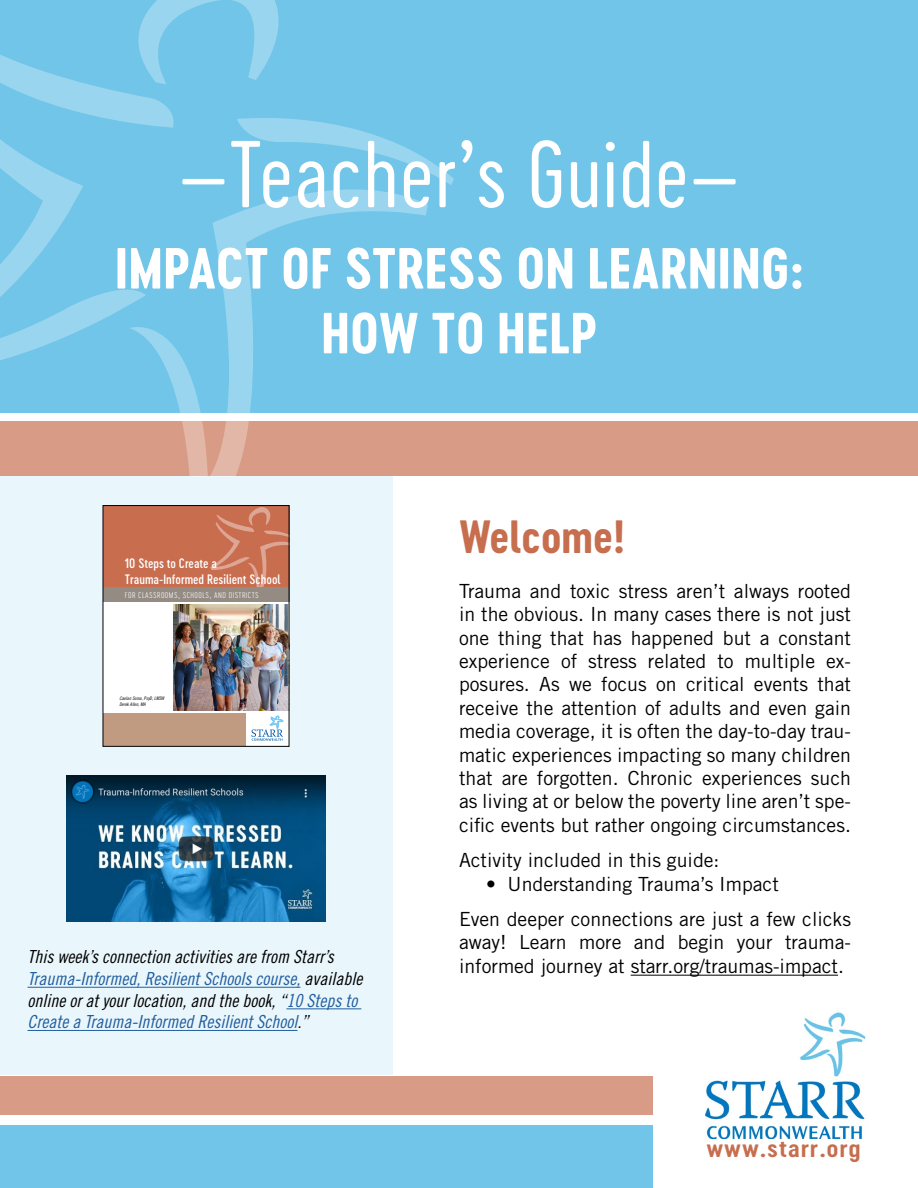
<style>
.page{position:relative;width:918px;height:1188px;background:#fff}
.page>*{position:absolute;margin:0;border:0;box-sizing:border-box;transform-origin:0 0}
.t1{font:88.5px "Cervo Neue Light Neue";color:#fff}
.t2{font:54px/64.8px "Cervo Neue Bold Neue";color:#fff;text-align:center}
.t3{font:43.5px "Cervo Neue Bold Neue";color:#c66e4e}
.t4{font:23.55px "Cervo Neue Semi Bold Neue";letter-spacing:.03em;color:#c66e4e;scale:1.15 1}
.t5{font:19.5px/23.4px "Trade Gothic LT Std";color:#000}
.t6{font:18px/21.6px "Trade Gothic LT Std Cn 18 Obl";color:#000}
.t7{font:12.75px/15.3px "Cervo Neue Medium Neue";color:#fff}
.t8{font:7.65px "Cervo Neue Thin Neue";letter-spacing:.05em;color:#fff;scale:1.11 1}
.t9{font:4.8px/5.8px "Trade Gothic LT Std Cn 18 Obl";color:#000}
.s1{color:#215e9e}
</style>
<div class="page">
<div style="left:0;top:475px;width:392px;height:600px;background:#e9f6fb"></div>
<div style="left:0;top:421px;width:918px;height:55px;background:#d89b85"></div>
<hr style="left:631px;top:975px;width:207px;height:1px;background:#000">
<div style="left:0;top:0;width:918px;height:413px;background:#71c5e8"></div>
<svg style="left:146px;top:189px;width:282px;height:287px"></svg>
<svg style="left:0;top:185px;width:146px;height:175px"></svg>
<svg style="left:0;top:0;width:454px;height:185px"></svg>
<div style="left:103px;top:506px;width:186px;height:240px;background:#fff"></div>
<div style="left:103px;top:506px;width:186px;height:86px;background:#c96d4f"></div>
<svg style="left:210px;top:507px;width:77px;height:81px"></svg>
<div style="left:103px;top:588px;width:186px;height:14px;background:#948b83"></div>
<div style="left:103px;top:713px;width:142px;height:33px;background:#c19a82"></div>
<img style="left:173px;top:604px;width:114px;height:107px">
<svg style="left:251px;top:716px;width:32px;height:25px"></svg>
<div style="left:103px;top:505px;width:186px;height:242px;border:1px solid #000"></div>
<hr style="left:28px;top:987px;width:272px;height:1px;background:#215e9e">
<hr style="left:286px;top:1008px;width:75px;height:1px;background:#215e9e">
<hr style="left:28px;top:1030px;width:269px;height:1px;background:#215e9e">
<div style="left:0;top:1076px;width:653px;height:38px;background:#d89b85"></div>
<div style="left:0;top:1125px;width:653px;height:63px;background:#71c5e8"></div>
<img style="left:66px;top:776px;width:260px;height:146px">
<img style="left:705px;top:1012px;width:161px;height:126px">
<h1 class="t1" style="left:178px;top:117px;width:563px">–Teacher’s Guide–</h1>
<h2 class="t2" style="left:115px;top:236px;width:690px">IMPACT OF STRESS ON LEARNING:<br>HOW TO HELP</h2>
<p class="t7" style="left:125px;top:556px;width:157px">10 Steps to Create a<br>Trauma-Informed Resilient School</p>
<p class="t8" style="left:125px;top:590px;width:122px">FOR CLASSROOMS, SCHOOLS, AND DISTRICTS</p>
<p class="t9" style="left:119px;top:696px;width:46px">Caelan Soma, PsyD, LMSW<br>Derek Allen, MA</p>
<p class="t6" style="left:28px;top:947px;width:336px">This week’s connection activities are from Starr’s <span class="s1">Trauma-Informed, Resilient Schools course,</span> available online or at your location, and the book, “<span class="s1">10 Steps to Create a Trauma-Informed Resilient School</span>.”</p>
<h3 class="t3" style="left:459px;top:507px;width:167px">Welcome!</h3>
<p class="t5" style="left:459px;top:579px;width:394px;text-align:justify">Trauma and toxic stress aren’t always rooted in the obvious. In many cases there is not just one thing that has happened but a constant experience of stress related to multiple ex&shy;posures. As we focus on critical events that receive the attention of adults and even gain media coverage, it is often the day-to-day trau&shy;matic experiences impacting so many children that are forgotten. Chronic experiences such as living at or below the poverty line aren’t spe&shy;cific events but rather ongoing circumstances.</p>
<p class="t5" style="left:459px;top:848px;width:262px">Activity included in this guide:</p>
<p class="t5" style="left:459px;top:866px;width:394px;line-height:35.4px;text-indent:27px">• Understanding Trauma’s Impact<br>Even deeper connections are just a few clicks</p>
<p class="t5" style="left:459px;top:930px;width:394px">away! Learn more and begin your trauma&shy;informed journey at starr.org/traumas-impact.</p>
<p class="t4" style="left:707px;top:1133px;width:136px">www.starr.org</p>
</div>
